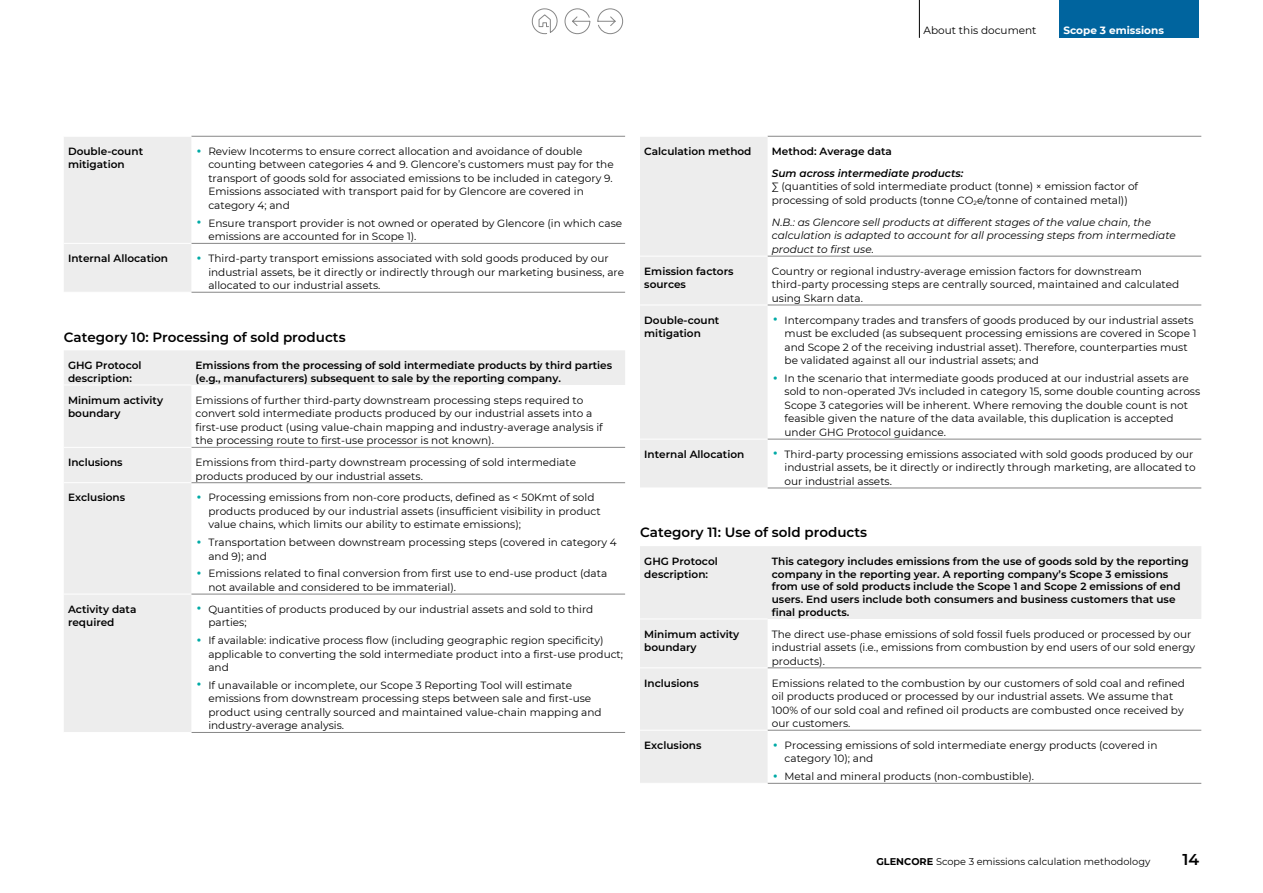
<style>
.page{position:relative;width:1263px;height:893px;background:#fff}
.page>*{position:absolute;margin:0;border:0;box-sizing:border-box;transform-origin:0 0}
.t1{font:600 15.75px "Montserrat";color:#000}
.t2{font:600 13.5px "Montserrat";color:#000}
.t3{font:10.5px/13.5px "Montserrat";color:#000}
.t4{font:600 10.5px/12.8px "Montserrat";color:#000}
.t5{font:italic 10.5px/13.5px "Montserrat";color:#000}
.t6{font:italic 600 10.5px "Montserrat";color:#000}
.t7{font:700 10.5px "Montserrat";color:#fff}
.t8{font:9.75px "Montserrat";color:#000}
.s1{font-weight:300;font-size:25.5px;color:#00aaa6}
.s2{font-weight:700}
</style>
<div class="page">
<div style="left:1059px;top:0;width:140px;height:38px;background:#00649e"></div>
<hr style="left:919px;top:0;width:1px;height:38px;background:#000">
<div style="left:64px;top:137px;width:127px;height:155px;background:#ededed"></div>
<hr style="left:191px;top:136px;width:434px;height:1px;background:#878787">
<hr style="left:191px;top:243px;width:434px;height:1px;background:#878787">
<hr style="left:191px;top:292px;width:434px;height:1px;background:#878787">
<hr style="left:64px;top:243px;width:127px;height:1px;background:#fff">
<svg style="left:64px;top:350px;width:561px;height:382px"></svg>
<hr style="left:191px;top:447px;width:434px;height:1px;background:#878787">
<hr style="left:191px;top:482px;width:434px;height:1px;background:#878787">
<hr style="left:191px;top:594px;width:434px;height:1px;background:#878787">
<hr style="left:191px;top:732px;width:434px;height:1px;background:#878787">
<hr style="left:64px;top:385px;width:127px;height:1px;background:#fff">
<hr style="left:64px;top:447px;width:127px;height:1px;background:#fff">
<hr style="left:64px;top:482px;width:127px;height:1px;background:#fff">
<hr style="left:64px;top:594px;width:127px;height:1px;background:#fff">
<div style="left:640px;top:137px;width:127px;height:350px;background:#ededed"></div>
<hr style="left:767px;top:136px;width:434px;height:1px;background:#878787">
<hr style="left:767px;top:256px;width:434px;height:1px;background:#878787">
<hr style="left:767px;top:305px;width:434px;height:1px;background:#878787">
<hr style="left:767px;top:439px;width:434px;height:1px;background:#878787">
<hr style="left:767px;top:488px;width:434px;height:1px;background:#878787">
<hr style="left:640px;top:256px;width:127px;height:1px;background:#fff">
<hr style="left:640px;top:305px;width:127px;height:1px;background:#fff">
<hr style="left:640px;top:439px;width:127px;height:1px;background:#fff">
<svg style="left:640px;top:546px;width:561px;height:237px"></svg>
<hr style="left:767px;top:668px;width:434px;height:1px;background:#878787">
<hr style="left:767px;top:730px;width:434px;height:1px;background:#878787">
<hr style="left:767px;top:783px;width:434px;height:1px;background:#878787">
<hr style="left:640px;top:619px;width:127px;height:1px;background:#fff">
<hr style="left:640px;top:668px;width:127px;height:1px;background:#fff">
<hr style="left:640px;top:730px;width:127px;height:1px;background:#fff">
<svg style="left:531px;top:8px;width:59px;height:27px"></svg>
<svg style="left:597px;top:8px;width:26px;height:26px"></svg>
<p class="t3" style="left:924px;top:23px;width:114px">About this document</p>
<p class="t7" style="left:1063px;top:22px;width:102px">Scope 3 emissions</p>
<p class="t4" style="left:68px;top:144px;width:77px;line-height:13.5px">Double-count mitigation</p>
<p class="t3" style="left:208px;top:144px;width:407px;text-indent:-13px"><span class="s1">•</span> Review Incoterms to ensure correct allocation and avoidance of double counting between categories 4 and 9. Glencore’s customers must pay for the transport of goods sold for associated emissions to be included in category 9.<br>Emissions associated with transport paid for by Glencore are covered in category 4; and</p>
<p class="t3" style="left:208px;top:216px;width:415px;text-indent:-13px"><span class="s1">•</span> Ensure transport provider is not owned or operated by Glencore (in which case emissions are accounted for in Scope 1).</p>
<p class="t4" style="left:68px;top:251px;width:102px">Internal Allocation</p>
<p class="t3" style="left:208px;top:251px;width:417px;text-indent:-13px"><span class="s1">•</span> Third-party transport emissions associated with sold goods produced by our industrial assets, be it directly or indirectly through our marketing business, are allocated to our industrial assets.</p>
<p class="t2" style="left:64px;top:327px;width:283px">Category 10: Processing of sold products</p>
<p class="t4" style="left:68px;top:358px;width:75px">GHG Protocol description:</p>
<p class="t4" style="left:196px;top:358px;width:418px">Emissions from the processing of sold intermediate products by third parties (e.g., manufacturers) subsequent to sale by the reporting company.</p>
<p class="t4" style="left:68px;top:393px;width:97px;line-height:13.5px">Minimum activity boundary</p>
<p class="t3" style="left:196px;top:393px;width:409px">Emissions of further third-party downstream processing steps required to convert sold intermediate products produced by our industrial assets into a first-use product (using value-chain mapping and industry-average analysis if the processing route to first-use processor is not known).</p>
<p class="t4" style="left:68px;top:455px;width:56px">Inclusions</p>
<p class="t3" style="left:196px;top:455px;width:382px">Emissions from third-party downstream processing of sold intermediate products produced by our industrial assets.</p>
<p class="t4" style="left:68px;top:491px;width:59px">Exclusions</p>
<p class="t3" style="left:208px;top:490px;width:394px;text-indent:-13px"><span class="s1">•</span> Processing emissions from non-core products, defined as &lt; 50Kmt of sold products produced by our industrial assets (insufficient visibility in product value chains, which limits our ability to estimate emissions);</p>
<p class="t3" style="left:208px;top:535px;width:410px;text-indent:-13px"><span class="s1">•</span> Transportation between downstream processing steps (covered in category 4 and 9); and</p>
<p class="t3" style="left:208px;top:566px;width:400px;text-indent:-13px"><span class="s1">•</span> Emissions related to final conversion from first use to end-use product (data not available and considered to be immaterial).</p>
<p class="t4" style="left:68px;top:602px;width:70px;line-height:13.5px">Activity data required</p>
<p class="t3" style="left:208px;top:602px;width:387px;text-indent:-13px"><span class="s1">•</span> Quantities of products produced by our industrial assets and sold to third parties;</p>
<p class="t3" style="left:208px;top:633px;width:416px;text-indent:-13px"><span class="s1">•</span> If available: indicative process flow (including geographic region specificity) applicable to converting the sold intermediate product into a first-use product; and</p>
<p class="t3" style="left:208px;top:678px;width:395px;text-indent:-13px"><span class="s1">•</span> If unavailable or incomplete, our Scope 3 Reporting Tool will estimate emissions from downstream processing steps between sale and first-use product using centrally sourced and maintained value-chain mapping and industry-average analysis.</p>
<p class="t4" style="left:644px;top:144px;width:109px">Calculation method</p>
<p class="t4" style="left:772px;top:144px;width:122px">Method: Average data</p>
<p class="t6" style="left:772px;top:166px;width:193px">Sum across intermediate products:</p>
<p class="t3" style="left:772px;top:180px;width:368px">∑ (quantities of sold intermediate product (tonne) × emission factor of processing of sold products (tonne CO<sub>2</sub>e/tonne of contained metal))</p>
<p class="t5" style="left:772px;top:215px;width:406px">N.B.: as Glencore sell products at different stages of the value chain, the calculation is adapted to account for all processing steps from intermediate product to first use.</p>
<p class="t4" style="left:644px;top:264px;width:91px;line-height:13.5px">Emission factors sources</p>
<p class="t3" style="left:772px;top:264px;width:409px">Country or regional industry-average emission factors for downstream third-party processing steps are centrally sourced, maintained and calculated using Skarn data.</p>
<p class="t4" style="left:644px;top:313px;width:77px;line-height:13.5px">Double-count mitigation</p>
<p class="t3" style="left:784px;top:313px;width:414px;text-indent:-13px"><span class="s1">•</span> Intercompany trades and transfers of goods produced by our industrial assets must be excluded (as subsequent processing emissions are covered in Scope 1 and Scope 2 of the receiving industrial asset). Therefore, counterparties must be validated against all our industrial assets; and</p>
<p class="t3" style="left:784px;top:371px;width:417px;text-indent:-13px"><span class="s1">•</span> In the scenario that intermediate goods produced at our industrial assets are sold to non-operated JVs included in category 15, some double counting across Scope 3 categories will be inherent. Where removing the double count is not feasible given the nature of the data available, this duplication is accepted under GHG Protocol guidance.</p>
<p class="t4" style="left:644px;top:447px;width:102px">Internal Allocation</p>
<p class="t3" style="left:784px;top:447px;width:413px;text-indent:-13px"><span class="s1">•</span> Third-party processing emissions associated with sold goods produced by our industrial assets, be it directly or indirectly through marketing, are allocated to our industrial assets.</p>
<p class="t2" style="left:640px;top:523px;width:229px">Category 11: Use of sold products</p>
<p class="t4" style="left:644px;top:554px;width:75px">GHG Protocol description:</p>
<p class="t4" style="left:772px;top:554px;width:418px">This category includes emissions from the use of goods sold by the reporting company in the reporting year. A reporting company’s Scope 3 emissions from use of sold products include the Scope 1 and Scope 2 emissions of end users. End users include both consumers and business customers that use final products.</p>
<p class="t4" style="left:644px;top:627px;width:97px;line-height:13.5px">Minimum activity boundary</p>
<p class="t3" style="left:772px;top:627px;width:425px">The direct use-phase emissions of sold fossil fuels produced or processed by our industrial assets (i.e., emissions from combustion by end users of our sold energy products).</p>
<p class="t4" style="left:644px;top:676px;width:56px">Inclusions</p>
<p class="t3" style="left:772px;top:676px;width:415px">Emissions related to the combustion by our customers of sold coal and refined oil products produced or processed by our industrial assets. We assume that 100% of our sold coal and refined oil products are combusted once received by our customers.</p>
<p class="t4" style="left:644px;top:738px;width:59px">Exclusions</p>
<p class="t3" style="left:784px;top:738px;width:374px;text-indent:-13px"><span class="s1">•</span> Processing emissions of sold intermediate energy products (covered in category 10); and</p>
<p class="t3" style="left:772px;top:769px;width:264px"><span class="s1">•</span> Metal and mineral products (non-combustible).</p>
<p class="t8" style="left:876px;top:855px;width:275px"><span class="s2">GLENCORE</span> Scope 3 emissions calculation methodology</p>
<h1 class="t1" style="left:1182px;top:848px;width:18px">14</h1>
</div>
